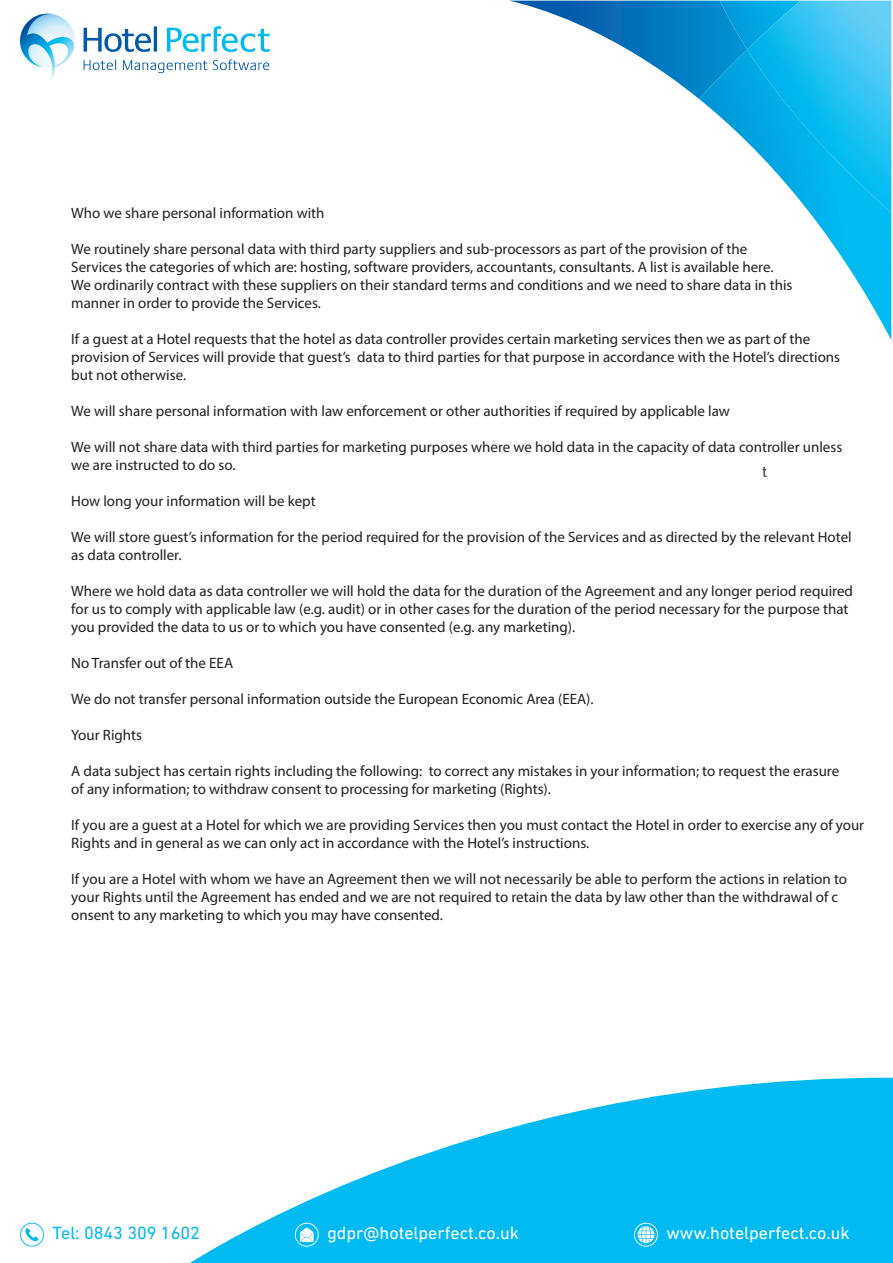
<style>
.page{position:relative;width:893px;height:1263px;background:#fff}
.page>*{position:absolute;margin:0;border:0;box-sizing:border-box;transform-origin:0 0}
.t1{font:18px "DIN Next LT Pro";color:#fff}
.t2{font:18px "DIN Next LT Pro";color:#00baf1}
.t3{font:16.35px "DIN Next LT Pro";color:#3e3e3f}
.t4{font:15px/18px "Myriad Pro";color:#231f20}
</style>
<div class="page">
<svg style="left:84px;top:28px;width:67px;height:24px"></svg>
<hr style="left:154px;top:26px;width:3px;height:26px;background:#015aaa">
<svg style="left:167px;top:26px;width:103px;height:26px"></svg>
<svg style="left:84px;top:60px;width:32px;height:10px"></svg>
<svg style="left:123px;top:60px;width:84px;height:13px"></svg>
<svg style="left:213px;top:59px;width:56px;height:11px"></svg>
<svg style="left:20px;top:14px;width:55px;height:67px"></svg>
<svg style="left:191px;top:1077px;width:702px;height:185px;fill:#00baf1"></svg>
<svg style="left:20px;top:1223px;width:24px;height:23px"></svg>
<svg style="left:295px;top:1223px;width:24px;height:23px"></svg>
<svg style="left:634px;top:1223px;width:24px;height:23px"></svg>
<svg style="left:511px;top:1px;width:209px;height:98px"></svg>
<img style="left:699px;top:49px;width:192px;height:291px">
<img style="left:720px;top:1px;width:27px;height:48px">
<img style="left:747px;top:1px;width:144px;height:211px">
<p class="t4" style="left:71px;top:204px;width:255px">Who we share personal information with</p>
<p class="t4" style="left:71px;top:240px;width:723px">We routinely share personal data with third party suppliers and sub-processors as part of the provision of the Services the categories of which are: hosting, software providers, accountants, consultants. A list is available here.<br>We ordinarily contract with these suppliers on their standard terms and conditions and we need to share data in this manner in order to provide the Services.</p>
<p class="t4" style="left:71px;top:330px;width:770px">If a guest at a Hotel requests that the hotel as data controller provides certain marketing services then we as part of the provision of Services will provide that guest’s data to third parties for that purpose in accordance with the Hotel’s directions but not otherwise.</p>
<p class="t4" style="left:71px;top:402px;width:660px">We will share personal information with law enforcement or other authorities if required by applicable law</p>
<p class="t4" style="left:71px;top:438px;width:772px">We will not share data with third parties for marketing purposes where we hold data in the capacity of data controller unless we are instructed to do so.</p>
<p class="t4" style="left:71px;top:492px;width:246px">How long your information will be kept</p>
<p class="t4" style="left:71px;top:528px;width:782px">We will store guest’s information for the period required for the provision of the Services and as directed by the relevant Hotel as data controller.</p>
<p class="t4" style="left:71px;top:582px;width:783px">Where we hold data as data controller we will hold the data for the duration of the Agreement and any longer period required for us to comply with applicable law (e.g. audit) or in other cases for the duration of the period necessary for the purpose that you provided the data to us or to which you have consented (e.g. any marketing).</p>
<p class="t4" style="left:71px;top:654px;width:163px">No Transfer out of the EEA</p>
<p class="t4" style="left:71px;top:690px;width:524px">We do not transfer personal information outside the European Economic Area (EEA).</p>
<p class="t4" style="left:71px;top:726px;width:72px">Your Rights</p>
<p class="t4" style="left:71px;top:762px;width:769px">A data subject has certain rights including the following: to correct any mistakes in your information; to request the erasure of any information; to withdraw consent to processing for marketing (Rights).</p>
<p class="t4" style="left:71px;top:816px;width:794px">If you are a guest at a Hotel for which we are providing Services then you must contact the Hotel in order to exercise any of your<br>Rights and in general as we can only act in accordance with the Hotel’s instructions.</p>
<p class="t4" style="left:71px;top:870px;width:777px">If you are a Hotel with whom we have an Agreement then we will not necessarily be able to perform the actions in relation to your Rights until the Agreement has ended and we are not required to retain the data by law other than the withdrawal of c onsent to any marketing to which you may have consented.</p>
<p class="t3" style="left:762px;top:462px;width:7px">t</p>
<p class="t2" style="left:53px;top:1223px;width:149px">Tel: 0843 309 1602</p>
<p class="t1" style="left:327px;top:1223px;width:193px">gdpr@hotelperfect.co.uk</p>
<p class="t1" style="left:667px;top:1223px;width:185px">www.hotelperfect.co.uk</p>
</div>
